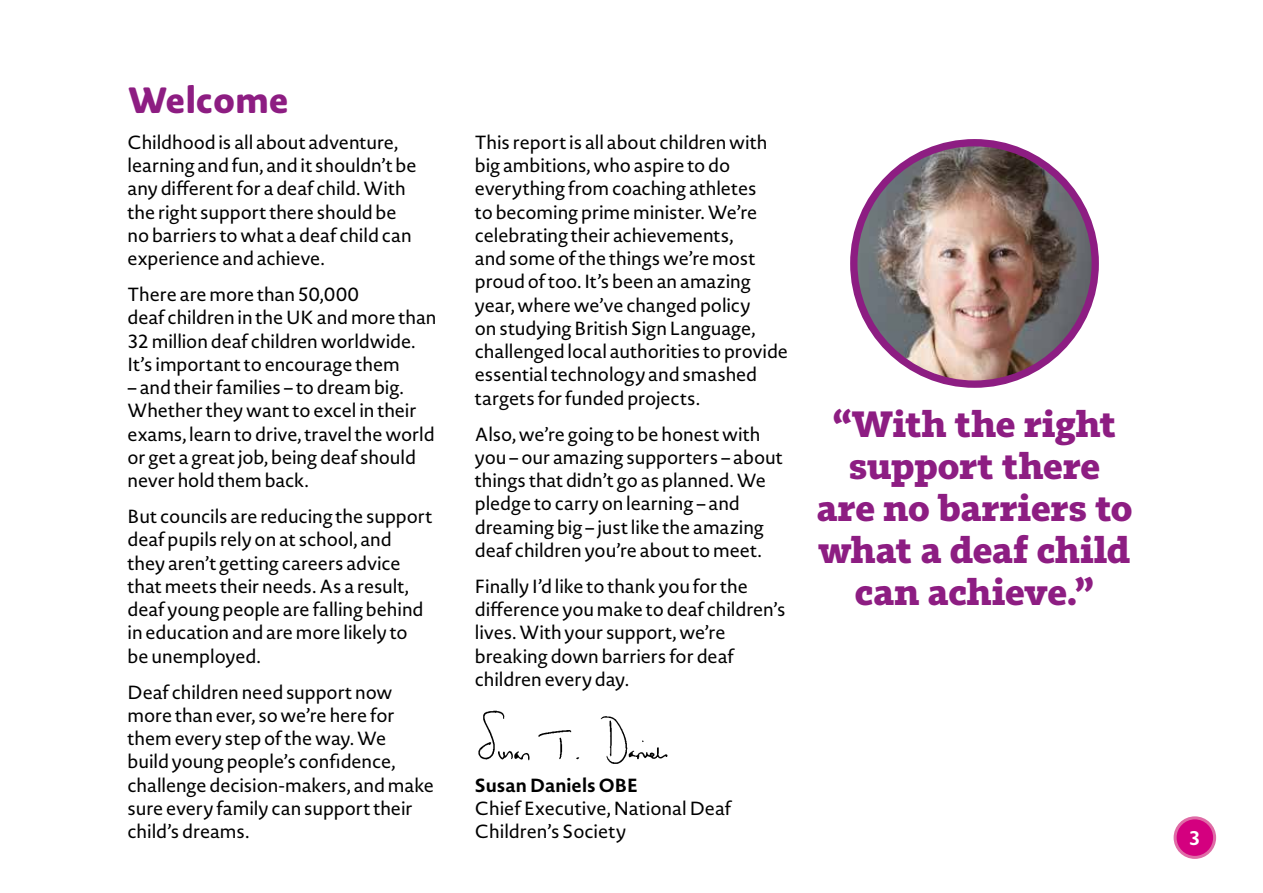
<style>
.page{position:relative;width:1263px;height:893px;background:#fff}
.page>*{position:absolute;margin:0;border:0;box-sizing:border-box;transform-origin:0 0}
.t1{font:700 36px/42px "Tabac Slab";letter-spacing:-.01em;color:#8d1d82;text-align:center}
.t2{font:800 36px "Novel Sans Rd Pro";color:#8d1d82}
.t3{font:700 19.5px "Novel Sans Rd Pro";color:#fff}
.t4{font:18.75px/23.2px "Novel Sans Pro";letter-spacing:-.005em;color:#000}
.t5{font:700 18.75px "Novel Sans Pro";color:#000}
</style>
<div class="page">
<div style="left:1175px;top:818px;width:39px;height:39px;background:#d4007f;border-radius:50%"></div>
<div style="left:1173px;top:816px;width:43px;height:43px;border:3px solid #df6ca6;border-radius:50%"></div>
<img style="left:478px;top:710px;width:190px;height:54px">
<img style="left:854px;top:143px;width:241px;height:241px;border-radius:121px">
<div style="left:850px;top:139px;width:249px;height:249px;border:7px solid #8d1d82;border-radius:50%"></div>
<h1 class="t2" style="left:128px;top:73px;width:163px">Welcome</h1>
<p class="t4" style="left:128px;top:130px;width:291px">Childhood is all about adventure, learning and fun, and it shouldn’t be any different for a deaf child. With the right support there should be no barriers to what a deaf child can experience and achieve.</p>
<p class="t4" style="left:128px;top:282px;width:310px">There are more than 50,000<br>deaf children in the UK and more than<br>32 million deaf children worldwide.<br>It’s important to encourage them</p>
<p class="t4" style="left:128px;top:375px;width:309px">– and their families – to dream big.<br>Whether they want to excel in their exams, learn to drive, travel the world or get a great job, being deaf should never hold them back.</p>
<p class="t4" style="left:128px;top:504px;width:306px">But councils are reducing the support deaf pupils rely on at school, and they aren’t getting careers advice that meets their needs. As a result, deaf young people are falling behind in education and are more likely to be unemployed.</p>
<p class="t4" style="left:128px;top:680px;width:308px">Deaf children need support now more than ever, so we’re here for them every step of the way. We<br>build young people’s confidence, challenge decision-makers, and make sure every family can support their child’s dreams.</p>
<p class="t4" style="left:475px;top:130px;width:315px">This report is all about children with big ambitions, who aspire to do everything from coaching athletes<br>to becoming prime minister. We’re celebrating their achievements,<br>and some of the things we’re most proud of too. It’s been an amazing year, where we’ve changed policy<br>on studying British Sign Language, challenged local authorities to provide essential technology and smashed targets for funded projects.</p>
<p class="t4" style="left:475px;top:422px;width:310px">Also, we’re going to be honest with you – our amazing supporters – about things that didn’t go as planned. We pledge to carry on learning – and dreaming big – just like the amazing deaf children you’re about to meet.</p>
<p class="t4" style="left:475px;top:574px;width:312px">Finally I’d like to thank you for the difference you make to deaf children’s lives. With your support, we’re breaking down barriers for deaf children every day.</p>
<h1 class="t1" style="left:816px;top:403px;width:318px">“With the right support there are no barriers to what a deaf child can achieve.”</h1>
<p class="t5" style="left:475px;top:771px;width:165px">Susan Daniels OBE</p>
<p class="t4" style="left:475px;top:796px;width:258px">Chief Executive, National Deaf<br>Children’s Society</p>
<p class="t3" style="left:1189px;top:824px;width:13px">3</p>
</div>
